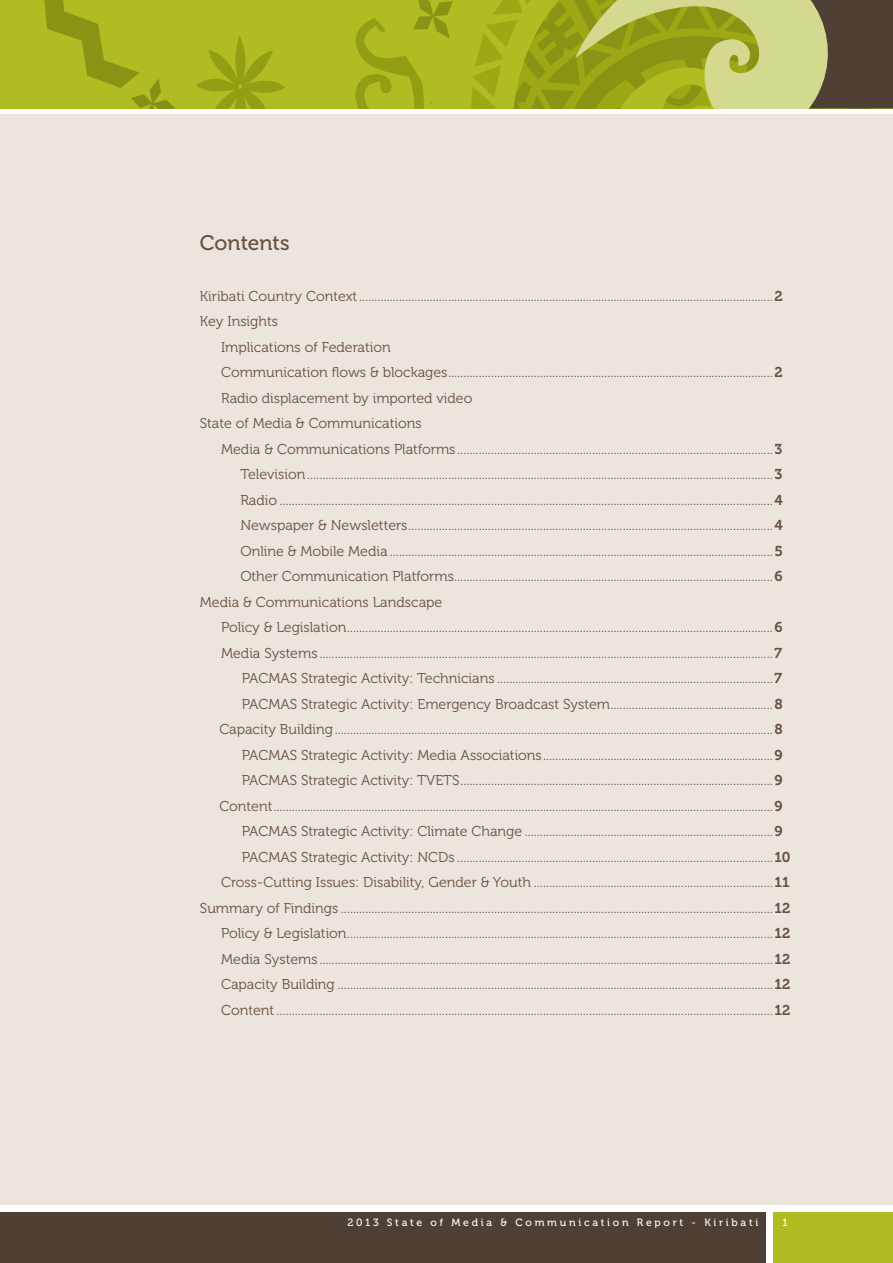
<style>
.page{position:relative;width:893px;height:1263px;background:#fff}
.page>*{position:absolute;margin:0;border:0;box-sizing:border-box;transform-origin:0 0}
.t1{font:21px "Museo 500";color:#685041}
.t2{font:14.25px "Museo 300";color:#685041}
.t3{font:10.5px "Museo 500";letter-spacing:.26em;color:#fff}
.s1{font-family:"Museo 700"}
</style>
<div class="page">
<div style="left:0;top:115px;width:893px;height:1090px;background:#ebe5dd"></div>
<div style="left:773px;top:1213px;width:120px;height:50px;background:#afbc22"></div>
<div style="left:0;top:1213px;width:765px;height:50px;background:#4e4034"></div>
<svg style="left:0;top:0;width:893px;height:108px;background:#a3ac2d"></svg>
<h1 class="t1" style="left:200px;top:231px;width:91px">Contents</h1>
<p class="t2" style="left:200px;top:288px;width:584px">Kiribati Country Context.......................................................................................................................................<span class="s1">2</span></p>
<p class="t2" style="left:200px;top:314px;width:80px">Key Insights</p>
<p class="t2" style="left:221px;top:339px;width:171px">Implications of Federation</p>
<p class="t2" style="left:221px;top:365px;width:563px">Communication flows &amp; blockages..........................................................................................................<span class="s1">2</span></p>
<p class="t2" style="left:221px;top:390px;width:253px">Radio displacement by imported video</p>
<p class="t2" style="left:200px;top:415px;width:223px">State of Media &amp; Communications</p>
<p class="t2" style="left:221px;top:441px;width:563px">Media &amp; Communications Platforms .......................................................................................................<span class="s1">3</span></p>
<p class="t2" style="left:240px;top:466px;width:543px">Television........................................................................................................................................................<span class="s1">3</span></p>
<p class="t2" style="left:240px;top:492px;width:544px">Radio .................................................................................................................................................................<span class="s1">4</span></p>
<p class="t2" style="left:240px;top:517px;width:544px">Newspaper &amp; Newsletters.......................................................................................................................<span class="s1">4</span></p>
<p class="t2" style="left:240px;top:543px;width:544px">Online &amp; Mobile Media .............................................................................................................................<span class="s1">5</span></p>
<p class="t2" style="left:240px;top:568px;width:544px">Other Communication Platforms........................................................................................................<span class="s1">6</span></p>
<p class="t2" style="left:200px;top:594px;width:244px">Media &amp; Communications Landscape</p>
<p class="t2" style="left:221px;top:619px;width:563px">Policy &amp; Legislation...........................................................................................................................................<span class="s1">6</span></p>
<p class="t2" style="left:221px;top:645px;width:562px">Media Systems ....................................................................................................................................................<span class="s1">7</span></p>
<p class="t2" style="left:242px;top:670px;width:542px">PACMAS Strategic Activity: Technicians ..........................................................................................<span class="s1">7</span></p>
<p class="t2" style="left:242px;top:696px;width:542px">PACMAS Strategic Activity: Emergency Broadcast System.....................................................<span class="s1">8</span></p>
<p class="t2" style="left:219px;top:721px;width:565px">Capacity Building...............................................................................................................................................<span class="s1">8</span></p>
<p class="t2" style="left:242px;top:747px;width:542px">PACMAS Strategic Activity: Media Associations...........................................................................<span class="s1">9</span></p>
<p class="t2" style="left:242px;top:772px;width:542px">PACMAS Strategic Activity: TVETS......................................................................................................<span class="s1">9</span></p>
<p class="t2" style="left:219px;top:798px;width:565px">Content...................................................................................................................................................................<span class="s1">9</span></p>
<p class="t2" style="left:242px;top:823px;width:542px">PACMAS Strategic Activity: Climate Change .................................................................................<span class="s1">9</span></p>
<p class="t2" style="left:242px;top:849px;width:550px">PACMAS Strategic Activity: NCDs .......................................................................................................<span class="s1">10</span></p>
<p class="t2" style="left:221px;top:874px;width:570px">Cross-Cutting Issues: Disability, Gender &amp; Youth ..............................................................................<span class="s1">11</span></p>
<p class="t2" style="left:200px;top:900px;width:592px">Summary of Findings .............................................................................................................................................<span class="s1">12</span></p>
<p class="t2" style="left:221px;top:925px;width:571px">Policy &amp; Legislation...........................................................................................................................................<span class="s1">12</span></p>
<p class="t2" style="left:221px;top:951px;width:571px">Media Systems ....................................................................................................................................................<span class="s1">12</span></p>
<p class="t2" style="left:221px;top:976px;width:571px">Capacity Building ..............................................................................................................................................<span class="s1">12</span></p>
<p class="t2" style="left:221px;top:1002px;width:571px">Content..................................................................................................................................................................<span class="s1">12</span></p>
<p class="t3" style="left:347px;top:1217px;width:412px">2013 State of Media &amp; Communication Report - Kiribati</p>
<p class="t3" style="left:782px;top:1217px;width:7px">1</p>
</div>
